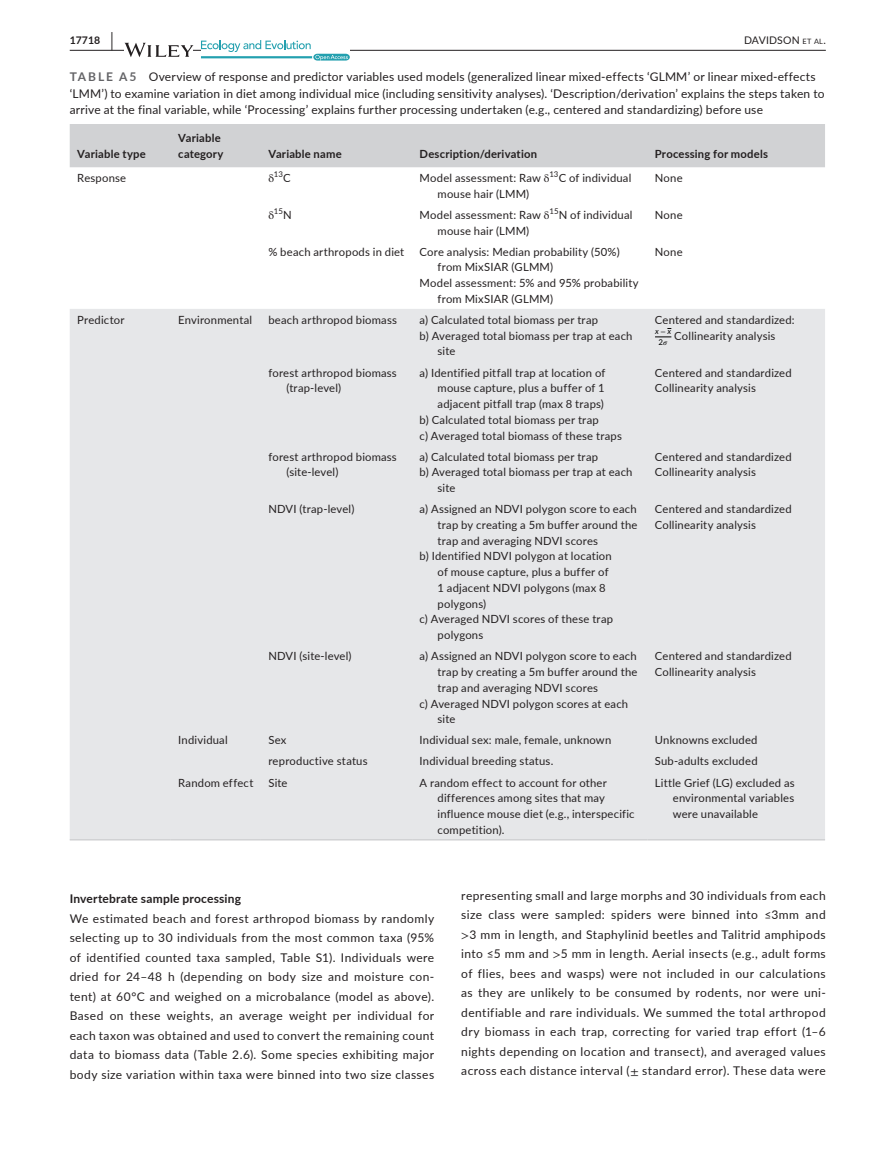
<style>
.page{position:relative;width:893px;height:1174px;background:#fff}
.page>*{position:absolute;margin:0;border:0;box-sizing:border-box;transform-origin:0 0}
.t1{font:12px/19.5px "Lato";letter-spacing:.015em;color:#231f20;text-align:justify}
.t2{font:700 12px "Lato";letter-spacing:.015em;color:#231f20}
.t3{font:11.25px/15.8px "Lato";letter-spacing:.015em;color:#231f20}
.t4{font:700 11.25px/15.8px "Lato";letter-spacing:.02em;color:#231f20}
.t5{font:11.25px "STIX";color:#231f20}
.t6{font:10.5px "Lato";letter-spacing:.015em;color:#231f20}
.t7{font:700 10.5px "Lato";color:#231f20}
.t8{font:italic 7.95px/10.8px "Lato";color:#000;text-align:center}
.t9{font:7.8px "Lato";letter-spacing:.005em;color:#231f20}
.s1{font-size:19.5px}
.s2{font-size:7.35px}
.s3{font-weight:700;color:#636366}
.s4{font-family:"STIX"}
.s5{font-family:"STIX Math";font-style:normal}
.s6{font-style:normal}
.s7{font-family:"STIX Math"}
</style>
<div class="page">
<hr style="left:70px;top:50px;width:756px;height:1px;background:#231f20">
<svg style="left:125px;top:43px;width:68px;height:14px"></svg>
<svg style="left:201px;top:40px;width:149px;height:21px"></svg>
<div style="left:70px;top:124px;width:755px;height:43px;background:#d1d2d4"></div>
<div style="left:70px;top:309px;width:755px;height:530px;background:#e6e7e9"></div>
<hr style="left:70px;top:839px;width:101px;height:1px;background:#d1d2d4">
<hr style="left:171px;top:839px;width:90px;height:1px;background:#d1d2d4">
<hr style="left:261px;top:839px;width:151px;height:1px;background:#d1d2d4">
<hr style="left:412px;top:839px;width:235px;height:1px;background:#d1d2d4">
<hr style="left:647px;top:839px;width:178px;height:1px;background:#d1d2d4">
<svg style="left:655px;top:336px;width:16px;height:1px"></svg>
<p class="t7" style="left:70px;top:33px;width:45px">17718 <span class="s1">|</span></p>
<p class="t6" style="left:744px;top:33px;width:83px">DAVIDSON <span class="s2">et al</span>.</p>
<p class="t1" style="left:70px;top:68px;width:756px;line-height:16.5px;text-align:left"><span class="s3">TABLE A5</span> Overview of response and predictor variables used models (generalized linear mixed-effects ‘GLMM’ or linear mixed-effects ‘LMM’) to examine variation in diet among individual mice (including sensitivity analyses). ‘Description/derivation’ explains the steps taken to arrive at the final variable, while ‘Processing’ explains further processing undertaken (e.g., centered and standardizing) before use</p>
<p class="t4" style="left:77px;top:146px;width:70px">Variable type</p>
<p class="t4" style="left:178px;top:130px;width:47px">Variable category</p>
<p class="t4" style="left:268px;top:146px;width:75px">Variable name</p>
<p class="t4" style="left:420px;top:146px;width:119px">Description/derivation</p>
<p class="t4" style="left:655px;top:146px;width:115px">Processing for models</p>
<p class="t9" style="left:274px;top:168px;width:11px">13</p>
<p class="t3" style="left:283px;top:169px;width:9px">C</p>
<p class="t3" style="left:420px;top:169px;width:131px">Model assessment: Raw <span class="s4">δ</span></p>
<p class="t9" style="left:549px;top:168px;width:11px">13</p>
<p class="t3" style="left:559px;top:169px;width:74px">C of individual</p>
<p class="t3" style="left:438px;top:185px;width:93px">mouse hair (LMM)</p>
<p class="t3" style="left:77px;top:169px;width:50px">Response</p>
<p class="t5" style="left:268px;top:170px;width:7px">δ</p>
<p class="t3" style="left:655px;top:169px;width:29px">None</p>
<p class="t9" style="left:274px;top:205px;width:11px">15</p>
<p class="t3" style="left:283px;top:206px;width:10px">N</p>
<p class="t3" style="left:420px;top:206px;width:131px">Model assessment: Raw <span class="s4">δ</span></p>
<p class="t9" style="left:549px;top:205px;width:11px">15</p>
<p class="t3" style="left:559px;top:206px;width:75px">N of individual</p>
<p class="t3" style="left:438px;top:222px;width:93px">mouse hair (LMM)</p>
<p class="t5" style="left:268px;top:207px;width:7px">δ</p>
<p class="t3" style="left:655px;top:206px;width:29px">None</p>
<p class="t3" style="left:268px;top:243px;width:137px">% beach arthropods in diet</p>
<p class="t3" style="left:420px;top:243px;width:202px">Core analysis: Median probability (50%)</p>
<p class="t3" style="left:438px;top:259px;width:117px">from MixSIAR (GLMM)</p>
<p class="t3" style="left:420px;top:275px;width:221px">Model assessment: 5% and 95% probability</p>
<p class="t3" style="left:438px;top:290px;width:117px">from MixSIAR (GLMM)</p>
<p class="t3" style="left:655px;top:243px;width:29px">None</p>
<p class="t3" style="left:77px;top:311px;width:49px">Predictor</p>
<p class="t3" style="left:178px;top:311px;width:75px">Environmental</p>
<p class="t3" style="left:268px;top:311px;width:130px">beach arthropod biomass</p>
<p class="t3" style="left:420px;top:311px;width:180px">a) Calculated total biomass per trap</p>
<p class="t3" style="left:420px;top:327px;width:214px">b) Averaged total biomass per trap at each</p>
<p class="t3" style="left:438px;top:343px;width:19px">site</p>
<p class="t3" style="left:655px;top:311px;width:141px">Centered and standardized:</p>
<p class="t8" style="left:655px;top:326px;width:18px">x<span class="s5">−</span>x<br><span class="s6">2</span><span class="s7">𝜎</span></p>
<p class="t3" style="left:674px;top:327px;width:103px">Collinearity analysis</p>
<p class="t3" style="left:286px;top:364px;width:112px;text-indent:-18px">forest arthropod biomass (trap-level)</p>
<p class="t3" style="left:420px;top:364px;width:187px">a) Identified pitfall trap at location of</p>
<p class="t3" style="left:438px;top:380px;width:169px">mouse capture, plus a buffer of 1</p>
<p class="t3" style="left:438px;top:395px;width:168px">adjacent pitfall trap (max 8 traps)</p>
<p class="t3" style="left:420px;top:411px;width:181px">b) Calculated total biomass per trap</p>
<p class="t3" style="left:420px;top:427px;width:204px">c) Averaged total biomass of these traps</p>
<p class="t3" style="left:655px;top:364px;width:138px">Centered and standardized<br>Collinearity analysis</p>
<p class="t3" style="left:286px;top:448px;width:112px;text-indent:-18px">forest arthropod biomass (site-level)</p>
<p class="t3" style="left:420px;top:448px;width:180px">a) Calculated total biomass per trap</p>
<p class="t3" style="left:420px;top:464px;width:214px">b) Averaged total biomass per trap at each</p>
<p class="t3" style="left:438px;top:479px;width:19px">site</p>
<p class="t3" style="left:655px;top:448px;width:138px">Centered and standardized<br>Collinearity analysis</p>
<p class="t3" style="left:268px;top:501px;width:87px">NDVI (trap-level)</p>
<p class="t3" style="left:420px;top:501px;width:219px">a) Assigned an NDVI polygon score to each</p>
<p class="t3" style="left:438px;top:516px;width:201px">trap by creating a 5m buffer around the</p>
<p class="t3" style="left:438px;top:532px;width:162px">trap and averaging NDVI scores</p>
<p class="t3" style="left:420px;top:548px;width:194px">b) Identified NDVI polygon at location</p>
<p class="t3" style="left:438px;top:564px;width:173px">of mouse capture, plus a buffer of</p>
<p class="t3" style="left:438px;top:579px;width:170px">1 adjacent NDVI polygons (max 8</p>
<p class="t3" style="left:438px;top:595px;width:50px">polygons)</p>
<p class="t3" style="left:420px;top:611px;width:195px">c) Averaged NDVI scores of these trap</p>
<p class="t3" style="left:438px;top:627px;width:47px">polygons</p>
<p class="t3" style="left:655px;top:501px;width:138px">Centered and standardized<br>Collinearity analysis</p>
<p class="t3" style="left:268px;top:648px;width:85px">NDVI (site-level)</p>
<p class="t3" style="left:420px;top:648px;width:219px">a) Assigned an NDVI polygon score to each</p>
<p class="t3" style="left:438px;top:663px;width:201px">trap by creating a 5m buffer around the</p>
<p class="t3" style="left:438px;top:679px;width:162px">trap and averaging NDVI scores</p>
<p class="t3" style="left:420px;top:695px;width:210px">c) Averaged NDVI polygon scores at each</p>
<p class="t3" style="left:438px;top:711px;width:19px">site</p>
<p class="t3" style="left:655px;top:648px;width:138px">Centered and standardized<br>Collinearity analysis</p>
<p class="t3" style="left:178px;top:732px;width:51px">Individual</p>
<p class="t3" style="left:268px;top:732px;width:20px">Sex</p>
<p class="t3" style="left:420px;top:732px;width:193px">Individual sex: male, female, unknown</p>
<p class="t3" style="left:655px;top:732px;width:104px">Unknowns excluded</p>
<p class="t3" style="left:268px;top:753px;width:101px">reproductive status</p>
<p class="t3" style="left:420px;top:753px;width:135px">Individual breeding status.</p>
<p class="t3" style="left:655px;top:753px;width:104px">Sub-adults excluded</p>
<p class="t3" style="left:178px;top:774px;width:77px">Random effect</p>
<p class="t3" style="left:268px;top:774px;width:21px">Site</p>
<p class="t3" style="left:438px;top:774px;width:199px;text-indent:-18px">A random effect to account for other differences among sites that may influence mouse diet (e.g., interspecific competition).</p>
<p class="t3" style="left:673px;top:774px;width:123px;text-align:justify;text-indent:-18px">Little Grief (LG) excluded as environmental variables were unavailable</p>
<p class="t2" style="left:70px;top:889px;width:173px">Invertebrate sample processing</p>
<p class="t1" style="left:70px;top:908px;width:366px">We estimated beach and forest arthropod biomass by randomly selecting up to 30 individuals from the most common taxa (95% of identified counted taxa sampled, Table S1). Individuals were dried for 24–48 h (depending on body size and moisture con&shy;tent) at 60°C and weighed on a microbalance (model as above).<br>Based on these weights, an average weight per individual for each taxon was obtained and used to convert the remaining count data to biomass data (Table 2.6). Some species exhibiting major body size variation within taxa were binned into two size classes</p>
<p class="t1" style="left:461px;top:885px;width:366px">representing small and large morphs and 30 individuals from each size class were sampled: spiders were binned into ≤3mm and <span class="s4">&gt;</span>3 mm in length, and Staphylinid beetles and Talitrid amphipods into ≤5 mm and <span class="s4">&gt;</span>5 mm in length. Aerial insects (e.g., adult forms of flies, bees and wasps) were not included in our calculations as they are unlikely to be consumed by rodents, nor were uni&shy;dentifiable and rare individuals. We summed the total arthropod dry biomass in each trap, correcting for varied trap effort (1–6 nights depending on location and transect), and averaged values across each distance interval (<span class="s4">±</span> standard error). These data were</p>
</div>
